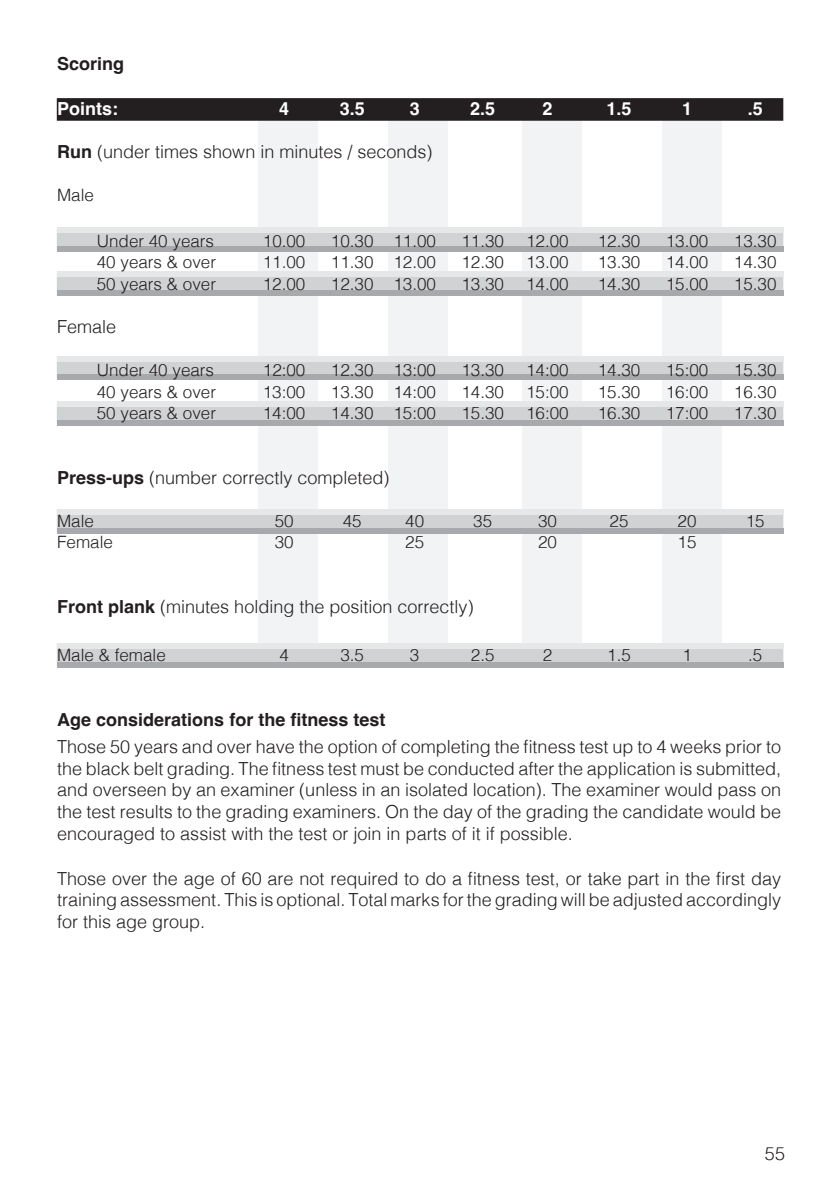
<style>
.page{position:relative;width:840px;height:1191px;background:#fff}
.page>*{position:absolute;margin:0;border:0;box-sizing:border-box;transform-origin:0 0}
.Body_text{font:300 18px/21.6px "Helvetica";color:#231f20;text-align:justify}
.Req{font:300 18px "Helvetica";color:#231f20}
.Body_text-2{font:700 18px "Helvetica";color:#231f20}
.Req-2{font:700 18px "Helvetica";color:#fff}
.Req-3{font:300 17px "Helvetica";color:#231f20}
.s1{font-weight:700}
</style>
<div class="page">
<div style="left:662px;top:109px;width:59px;height:556px;background:#f2f3f4"></div>
<div style="left:522px;top:109px;width:59px;height:556px;background:#f2f3f4"></div>
<div style="left:388px;top:109px;width:59px;height:556px;background:#f2f3f4"></div>
<div style="left:258px;top:98px;width:59px;height:567px;background:#f2f3f4"></div>
<div style="left:57px;top:510px;width:725px;height:22px;background:#d1d2d4"></div>
<div style="left:57px;top:528px;width:725px;height:5px;background:#a8a9ad"></div>
<div style="left:57px;top:510px;width:725px;height:5px;background:#e6e7e9"></div>
<div style="left:57px;top:273px;width:725px;height:23px;background:#d1d2d4;border:4px solid #d1d2d4"></div>
<div style="left:57px;top:290px;width:725px;height:5px;background:#a8a9ad"></div>
<div style="left:57px;top:271px;width:725px;height:5px;background:#e6e7e9"></div>
<div style="left:59px;top:100px;width:721px;height:19px;background:#231f20"></div>
<div style="left:57px;top:98px;width:725px;height:23px;border:4px solid #231f20"></div>
<div style="left:57px;top:357px;width:725px;height:22px;background:#d1d2d4;border:4px solid #d1d2d4"></div>
<div style="left:57px;top:375px;width:725px;height:5px;background:#a8a9ad"></div>
<div style="left:57px;top:356px;width:725px;height:5px;background:#e6e7e9"></div>
<div style="left:57px;top:644px;width:725px;height:22px;background:#d1d2d4"></div>
<div style="left:57px;top:662px;width:725px;height:5px;background:#a8a9ad"></div>
<div style="left:57px;top:644px;width:725px;height:5px;background:#e6e7e9"></div>
<div style="left:57px;top:229px;width:725px;height:23px;background:#d1d2d4;border:4px solid #d1d2d4"></div>
<div style="left:57px;top:246px;width:725px;height:5px;background:#a8a9ad"></div>
<div style="left:57px;top:227px;width:725px;height:5px;background:#e6e7e9"></div>
<div style="left:57px;top:403px;width:725px;height:23px;background:#d1d2d4;border:4px solid #d1d2d4"></div>
<div style="left:57px;top:420px;width:725px;height:5px;background:#a8a9ad"></div>
<div style="left:57px;top:401px;width:725px;height:5px;background:#e6e7e9"></div>
<p class="Body_text-2" style="left:57px;top:53px;width:69px">Scoring</p>
<p class="Req-2" style="left:57px;top:97px;width:63px">Points:</p>
<p class="Req-2" style="left:279px;top:97px;width:12px">4</p>
<p class="Req-2" style="left:339px;top:97px;width:27px">3.5</p>
<p class="Req-2" style="left:409px;top:97px;width:12px">3</p>
<p class="Req-2" style="left:470px;top:97px;width:27px">2.5</p>
<p class="Req-2" style="left:542px;top:97px;width:12px">2</p>
<p class="Req-2" style="left:606px;top:97px;width:27px">1.5</p>
<p class="Req-2" style="left:681px;top:97px;width:12px">1</p>
<p class="Req-2" style="left:747px;top:97px;width:17px">.5</p>
<p class="Req" style="left:57px;top:136px;width:377px"><span class="s1">Run</span> (under times shown in minutes / seconds)</p>
<p class="Req-3" style="left:57px;top:181px;width:38px">Male</p>
<p class="Req-3" style="left:97px;top:226px;width:119px">Under 40 years</p>
<p class="Req-3" style="left:263px;top:226px;width:44px">10.00</p>
<p class="Req-3" style="left:331px;top:226px;width:106px">10.30 11.00</p>
<p class="Req-3" style="left:461px;top:226px;width:44px">11.30</p>
<p class="Req-3" style="left:526px;top:226px;width:44px">12.00</p>
<p class="Req-3" style="left:597px;top:226px;width:44px">12.30</p>
<p class="Req-3" style="left:665px;top:226px;width:44px">13.00</p>
<p class="Req-3" style="left:733px;top:226px;width:44px">13.30</p>
<p class="Req-3" style="left:97px;top:248px;width:121px">40 years &amp; over</p>
<p class="Req-3" style="left:263px;top:248px;width:44px">11.00</p>
<p class="Req-3" style="left:331px;top:248px;width:106px">11.30 12.00</p>
<p class="Req-3" style="left:461px;top:248px;width:44px">12.30</p>
<p class="Req-3" style="left:526px;top:248px;width:44px">13.00</p>
<p class="Req-3" style="left:597px;top:248px;width:44px">13.30</p>
<p class="Req-3" style="left:665px;top:248px;width:44px">14.00</p>
<p class="Req-3" style="left:733px;top:248px;width:44px">14.30</p>
<p class="Req-3" style="left:97px;top:269px;width:121px">50 years &amp; over</p>
<p class="Req-3" style="left:263px;top:269px;width:44px">12.00</p>
<p class="Req-3" style="left:331px;top:269px;width:106px">12.30 13.00</p>
<p class="Req-3" style="left:461px;top:269px;width:44px">13.30</p>
<p class="Req-3" style="left:526px;top:269px;width:44px">14.00</p>
<p class="Req-3" style="left:597px;top:269px;width:44px">14.30</p>
<p class="Req-3" style="left:665px;top:269px;width:44px">15.00</p>
<p class="Req-3" style="left:733px;top:269px;width:44px">15.30</p>
<p class="Req" style="left:57px;top:311px;width:61px">Female</p>
<p class="Req-3" style="left:97px;top:355px;width:119px">Under 40 years</p>
<p class="Req-3" style="left:263px;top:355px;width:44px">12:00</p>
<p class="Req-3" style="left:331px;top:355px;width:106px">12.30 13:00</p>
<p class="Req-3" style="left:461px;top:355px;width:44px">13.30</p>
<p class="Req-3" style="left:526px;top:355px;width:44px">14:00</p>
<p class="Req-3" style="left:597px;top:355px;width:44px">14.30</p>
<p class="Req-3" style="left:665px;top:355px;width:44px">15:00</p>
<p class="Req-3" style="left:733px;top:355px;width:44px">15.30</p>
<p class="Req-3" style="left:97px;top:377px;width:121px">40 years &amp; over</p>
<p class="Req-3" style="left:263px;top:377px;width:44px">13:00</p>
<p class="Req-3" style="left:331px;top:377px;width:106px">13.30 14:00</p>
<p class="Req-3" style="left:461px;top:377px;width:44px">14.30</p>
<p class="Req-3" style="left:526px;top:377px;width:44px">15:00</p>
<p class="Req-3" style="left:597px;top:377px;width:44px">15.30</p>
<p class="Req-3" style="left:665px;top:377px;width:44px">16:00</p>
<p class="Req-3" style="left:733px;top:377px;width:44px">16.30</p>
<p class="Req-3" style="left:97px;top:398px;width:121px">50 years &amp; over</p>
<p class="Req-3" style="left:263px;top:398px;width:44px">14:00</p>
<p class="Req-3" style="left:331px;top:398px;width:106px">14.30 15:00</p>
<p class="Req-3" style="left:461px;top:398px;width:44px">15.30</p>
<p class="Req-3" style="left:526px;top:398px;width:44px">16:00</p>
<p class="Req-3" style="left:597px;top:398px;width:44px">16.30</p>
<p class="Req-3" style="left:665px;top:398px;width:44px">17:00</p>
<p class="Req-3" style="left:733px;top:398px;width:44px">17.30</p>
<p class="Req" style="left:57px;top:462px;width:334px"><span class="s1">Press-ups</span> (number correctly completed)</p>
<p class="Req-3" style="left:57px;top:506px;width:38px">Male</p>
<p class="Req-3" style="left:274px;top:506px;width:20px">50</p>
<p class="Req-3" style="left:342px;top:506px;width:20px">45</p>
<p class="Req-3" style="left:405px;top:506px;width:20px">40</p>
<p class="Req-3" style="left:473px;top:506px;width:20px">35</p>
<p class="Req-3" style="left:537px;top:506px;width:20px">30</p>
<p class="Req-3" style="left:609px;top:506px;width:20px">25</p>
<p class="Req-3" style="left:677px;top:506px;width:20px">20</p>
<p class="Req-3" style="left:745px;top:506px;width:20px">15</p>
<p class="Req-3" style="left:57px;top:527px;width:57px">Female</p>
<p class="Req-3" style="left:274px;top:527px;width:20px">30</p>
<p class="Req-3" style="left:405px;top:527px;width:20px">25</p>
<p class="Req-3" style="left:537px;top:527px;width:20px">20</p>
<p class="Req-3" style="left:677px;top:527px;width:20px">15</p>
<p class="Req" style="left:57px;top:591px;width:418px"><span class="s1">Front plank</span> (minutes holding the position correctly)</p>
<p class="Req-3" style="left:57px;top:640px;width:110px">Male &amp; female</p>
<p class="Req-3" style="left:279px;top:640px;width:11px">4</p>
<p class="Req-3" style="left:340px;top:640px;width:25px">3.5</p>
<p class="Req-3" style="left:410px;top:640px;width:11px">3</p>
<p class="Req-3" style="left:470px;top:640px;width:25px">2.5</p>
<p class="Req-3" style="left:542px;top:640px;width:11px">2</p>
<p class="Req-3" style="left:607px;top:640px;width:25px">1.5</p>
<p class="Req-3" style="left:682px;top:640px;width:11px">1</p>
<p class="Req-3" style="left:747px;top:640px;width:16px">.5</p>
<p class="Body_text-2" style="left:57px;top:708px;width:330px">Age considerations for the fitness test</p>
<p class="Body_text" style="left:57px;top:734px;width:725px">Those 50 years and over have the option of completing the fitness test up to 4 weeks prior to the black belt grading. The fitness test must be conducted after the application is submitted, and overseen by an examiner (unless in an isolated location). The examiner would pass on the test results to the grading examiners. On the day of the grading the candidate would be encouraged to assist with the test or join in parts of it if possible.</p>
<p class="Body_text" style="left:57px;top:866px;width:725px">Those over the age of 60 are not required to do a fitness test, or take part in the first day training assessment. This is optional. Total marks for the grading will be adjusted accordingly for this age group.</p>
<p class="Body_text" style="left:764px;top:1141px;width:22px">55</p>
</div>
